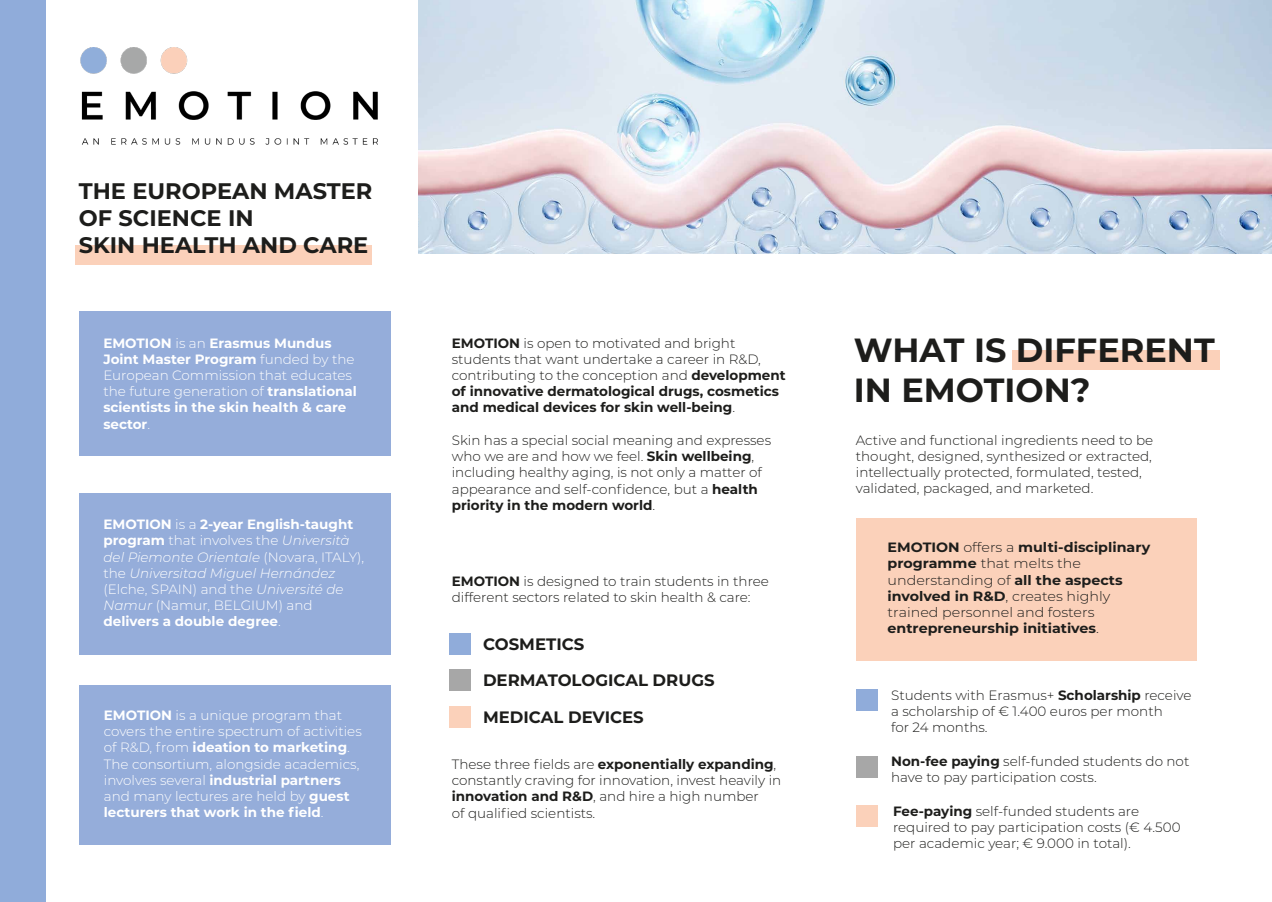
<style>
.page{position:relative;width:1272px;height:902px;background:#fff}
.page>*{position:absolute;margin:0;border:0;box-sizing:border-box;transform-origin:0 0}
.t1{font:700 33.45px/40.2px "Montserrat";color:#1d1d1b}
.t2{font:700 22.5px/27px "Montserrat";color:#1d1d1b}
.t3{font:700 16.5px/36.2px "Montserrat";color:#1d1d1b}
.t4{font:300 13.5px/16.2px "Montserrat";color:#1d1d1b}
.t5{font:300 13.5px/16.2px "Montserrat";color:#fff}
.t6{font:700 13.5px/16.2px "Montserrat";color:#1d1d1b;scale:1.06 1}
.t7{font:700 13.5px/16.2px "Montserrat";color:#fff}
.s1{font-weight:300}
.s2{font-weight:700}
.s3{font-style:italic}
</style>
<div class="page">
<img style="left:419px;top:0;width:852px;height:253px">
<img style="left:80px;top:47px;width:298px;height:98px">
<div style="left:79px;top:311px;width:311px;height:144px;background:#95adda"></div>
<div style="left:79px;top:685px;width:311px;height:159px;background:#95adda"></div>
<div style="left:79px;top:493px;width:311px;height:162px;background:#95adda"></div>
<div style="left:0;top:0;width:45px;height:901px;background:#90acda"></div>
<div style="left:1012px;top:350px;width:207px;height:19px;background:#fbd1ba"></div>
<div style="left:76px;top:245px;width:295px;height:19px;background:#fbd1ba"></div>
<div style="left:855px;top:517px;width:341px;height:143px;background:#fbd1ba"></div>
<div style="left:450px;top:633px;width:21px;height:21px;background:#90acda"></div>
<div style="left:450px;top:669px;width:21px;height:21px;background:#a7a7a7"></div>
<div style="left:450px;top:706px;width:21px;height:21px;background:#fbd1ba"></div>
<div style="left:856px;top:690px;width:21px;height:21px;background:#90acda"></div>
<div style="left:856px;top:756px;width:21px;height:21px;background:#a7a7a7"></div>
<div style="left:856px;top:805px;width:21px;height:21px;background:#fbd1ba"></div>
<h2 class="t2" style="left:79px;top:176px;width:295px">THE EUROPEAN MASTER<br>OF SCIENCE IN<br>SKIN HEALTH AND CARE</h2>
<p class="t7" style="left:103px;top:334px;width:255px">EMOTION <span class="s1">is an</span> Erasmus Mundus<br>Joint Master Program <span class="s1">funded by the<br>European Commission that educates the future generation of</span> translational scientists in the skin health &amp; care sector<span class="s1">.</span></p>
<p class="t5" style="left:103px;top:516px;width:262px"><span class="s2">EMOTION</span> is a <span class="s2">2-year English-taught program</span> that involves the <span class="s3">Università del Piemonte Orientale</span> (Novara, ITALY), the <span class="s3">Universitad Miguel Hernández </span>(Elche, SPAIN) and the <span class="s3">Université de Namur</span> (Namur, BELGIUM) and <span class="s2">delivers a double degree</span>.</p>
<p class="t5" style="left:104px;top:706px;width:259px"><span class="s2">EMOTION</span> is a unique program that covers the entire spectrum of activities of R&amp;D, from <span class="s2">ideation to marketing</span>.<br>The consortium, alongside academics, involves several <span class="s2">industrial partners </span>and many lectures are held by <span class="s2">guest lecturers that work in the field</span>.</p>
<p class="t4" style="left:452px;top:334px;width:335px"><span class="s2">EMOTION</span> is open to motivated and bright students that want undertake a career in R&amp;D, contributing to the conception and <span class="s2">development of innovative dermatological drugs, cosmetics and medical devices for skin well-being</span>.</p>
<p class="t4" style="left:452px;top:431px;width:321px">Skin has a special social meaning and expresses who we are and how we feel. <span class="s2">Skin wellbeing</span>, including healthy aging, is not only a matter of appearance and self-confidence, but a <span class="s2">health priority in the modern world</span>.</p>
<p class="t4" style="left:452px;top:572px;width:318px"><span class="s2">EMOTION</span> is designed to train students in three different sectors related to skin health &amp; care:</p>
<p class="t3" style="left:483px;top:625px;width:233px">COSMETICS<br>DERMATOLOGICAL DRUGS<br>MEDICAL DEVICES</p>
<p class="t4" style="left:452px;top:755px;width:331px">These three fields are <span class="s2">exponentially expanding</span>, constantly craving for innovation, invest heavily in <span class="s2">innovation and R&amp;D</span>, and hire a high number<br>of qualified scientists.</p>
<h1 class="t1" style="left:854px;top:328px;width:362px">WHAT IS DIFFERENT<br>IN EMOTION?</h1>
<p class="t4" style="left:855px;top:431px;width:299px">Active and functional ingredients need to be thought, designed, synthesized or extracted, intellectually protected, formulated, tested, validated, packaged, and marketed.</p>
<p class="t6" style="left:887px;top:538px;width:249px">EMOTION <span class="s1">offers a</span> multi-disciplinary programme <span class="s1">that melts the understanding of</span> all the aspects involved in R&amp;D<span class="s1">, creates highly trained personnel and fosters </span>entrepreneurship initiatives<span class="s1">.</span></p>
<p class="t4" style="left:891px;top:686px;width:302px">Students with Erasmus+ <span class="s2">Scholarship</span> receive a scholarship of € 1.400 euros per month<br>for 24 months.</p>
<p class="t4" style="left:891px;top:752px;width:300px"><span class="s2">Non-fee paying</span> self-funded students do not have to pay participation costs.</p>
<p class="t4" style="left:893px;top:802px;width:289px"><span class="s2">Fee-paying</span> self-funded students are required to pay participation costs (€ 4.500 per academic year; € 9.000 in total).</p>
</div>
